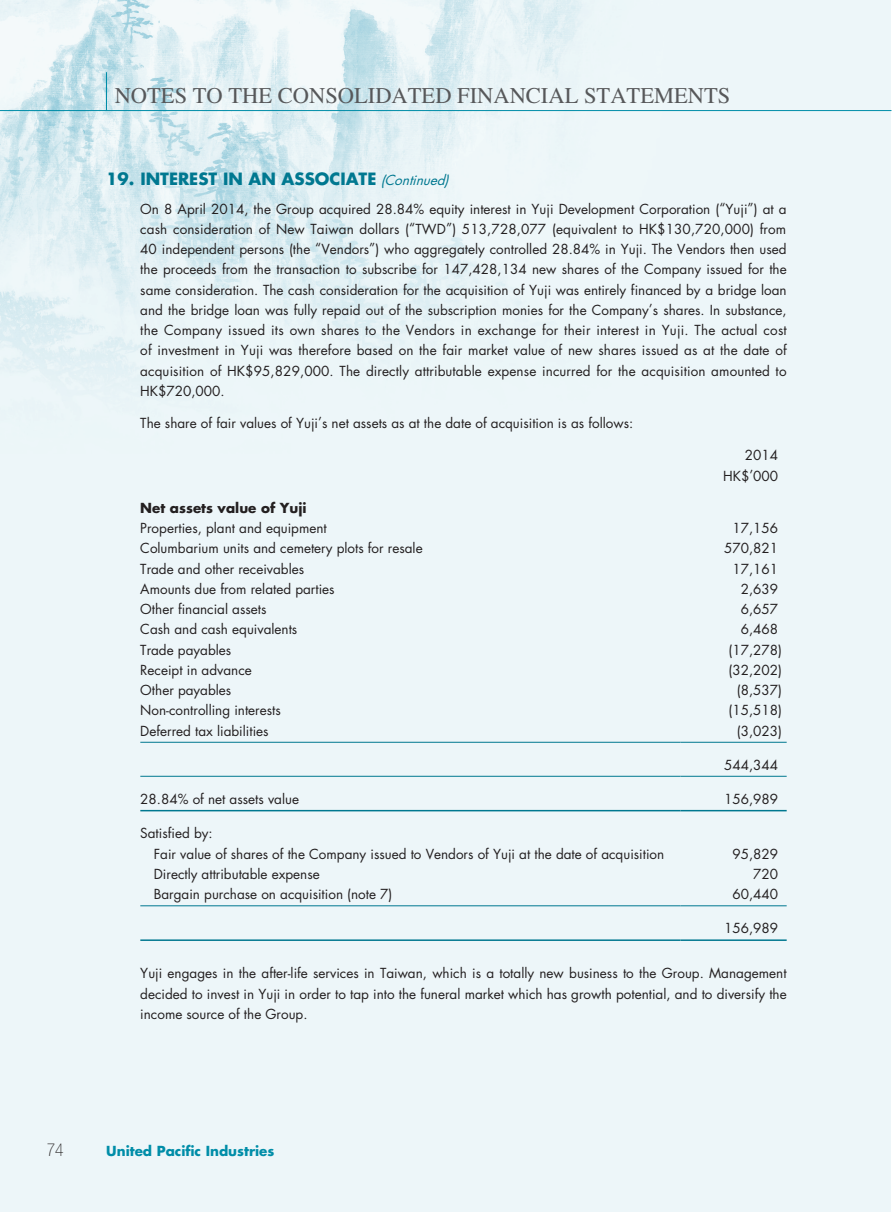
<style>
.page{position:relative;width:893px;height:1212px;background:#fff}
.page>*{position:absolute;margin:0;border:0;box-sizing:border-box;transform-origin:0 0}
.t1{font:22.5px "Times LT Std";color:#57585a}
.t2{font:100 18px "Helvetica Neue LT Std";color:#231f20;scale:.85 1}
._3__標題{font:700 16.5px "Futura Std";color:#007890}
._1__內文{font:13.5px/20.2px "Futura Std";color:#231f20;text-align:justify}
.t3{font:700 13.5px "Futura Std";color:#008da8}
._1__內文-2{font:700 13.5px "Futura Std";color:#231f20}
.s1{font-weight:400;font-style:italic;font-size:13.5px}
</style>
<div class="page">
<img style="left:0;top:0;width:890px;height:1212px">
<hr style="left:106px;top:72px;width:1px;height:37px;background:#008da8">
<hr style="left:0;top:110px;width:891px;height:1px;background:#008da8">
<hr style="left:106px;top:74px;width:1px;height:37px;background:#008da8">
<hr style="left:140px;top:742px;width:540px;height:1px;background:#007890">
<hr style="left:680px;top:742px;width:107px;height:1px;background:#007890">
<hr style="left:140px;top:776px;width:540px;height:1px;background:#007890">
<hr style="left:680px;top:776px;width:107px;height:1px;background:#007890">
<hr style="left:140px;top:810px;width:540px;height:1px;background:#007890">
<hr style="left:680px;top:810px;width:107px;height:1px;background:#007890">
<hr style="left:140px;top:905px;width:540px;height:1px;background:#007890">
<hr style="left:680px;top:905px;width:107px;height:1px;background:#007890">
<hr style="left:140px;top:939px;width:540px;height:2px;background:#007890">
<hr style="left:680px;top:939px;width:107px;height:2px;background:#007890">
<h1 class="t1" style="left:115px;top:83px;width:617px">NOTES TO THE CONSOLIDATED FINANCIAL STATEMENTS</h1>
<p class="_3__標題" style="left:106px;top:168px;width:348px">19. INTEREST IN AN ASSOCIATE <span class="s1">(Continued)</span></p>
<p class="_1__內文" style="left:140px;top:199px;width:648px">On 8 April 2014, the Group acquired 28.84% equity interest in Yuji Development Corporation (“Yuji”) at a cash consideration of New Taiwan dollars (“TWD”) 513,728,077 (equivalent to HK$130,720,000) from 40 independent persons (the “Vendors”) who aggregately controlled 28.84% in Yuji. The Vendors then used the proceeds from the transaction to subscribe for 147,428,134 new shares of the Company issued for the same consideration. The cash consideration for the acquisition of Yuji was entirely financed by a bridge loan and the bridge loan was fully repaid out of the subscription monies for the Company’s shares. In substance, the Company issued its own shares to the Vendors in exchange for their interest in Yuji. The actual cost of investment in Yuji was therefore based on the fair market value of new shares issued as at the date of acquisition of HK$95,829,000. The directly attributable expense incurred for the acquisition amounted to HK$720,000.</p>
<p class="_1__內文" style="left:140px;top:413px;width:494px">The share of fair values of Yuji’s net assets as at the date of acquisition is as follows:</p>
<p class="_1__內文" style="left:745px;top:445px;width:35px">2014</p>
<p class="_1__內文" style="left:723px;top:466px;width:57px">HK$’000</p>
<p class="_1__內文-2" style="left:140px;top:499px;width:168px">Net assets value of Yuji</p>
<p class="_1__內文" style="left:140px;top:518px;width:188px">Properties, plant and equipment</p>
<p class="_1__內文" style="left:732px;top:518px;width:47px">17,156</p>
<p class="_1__內文" style="left:140px;top:538px;width:284px">Columbarium units and cemetery plots for resale</p>
<p class="_1__內文" style="left:724px;top:538px;width:56px">570,821</p>
<p class="_1__內文" style="left:140px;top:559px;width:165px">Trade and other receivables</p>
<p class="_1__內文" style="left:732px;top:559px;width:47px">17,161</p>
<p class="_1__內文" style="left:140px;top:579px;width:196px">Amounts due from related parties</p>
<p class="_1__內文" style="left:741px;top:579px;width:39px">2,639</p>
<p class="_1__內文" style="left:140px;top:599px;width:128px">Other financial assets</p>
<p class="_1__內文" style="left:741px;top:599px;width:39px">6,657</p>
<p class="_1__內文" style="left:140px;top:619px;width:159px">Cash and cash equivalents</p>
<p class="_1__內文" style="left:741px;top:619px;width:39px">6,468</p>
<p class="_1__內文" style="left:140px;top:640px;width:92px">Trade payables</p>
<p class="_1__內文" style="left:728px;top:640px;width:55px">(17,278)</p>
<p class="_1__內文" style="left:140px;top:660px;width:113px">Receipt in advance</p>
<p class="_1__內文" style="left:728px;top:660px;width:55px">(32,202)</p>
<p class="_1__內文" style="left:140px;top:680px;width:93px">Other payables</p>
<p class="_1__內文" style="left:737px;top:680px;width:47px">(8,537)</p>
<p class="_1__內文" style="left:140px;top:700px;width:142px">Non-controlling interests</p>
<p class="_1__內文" style="left:728px;top:700px;width:55px">(15,518)</p>
<p class="_1__內文" style="left:140px;top:721px;width:130px">Deferred tax liabilities</p>
<p class="_1__內文" style="left:737px;top:721px;width:47px">(3,023)</p>
<p class="_1__內文" style="left:724px;top:755px;width:56px">544,344</p>
<p class="_1__內文" style="left:140px;top:789px;width:160px">28.84% of net assets value</p>
<p class="_1__內文" style="left:724px;top:789px;width:56px">156,989</p>
<p class="_1__內文" style="left:140px;top:823px;width:74px">Satisfied by:</p>
<p class="_1__內文" style="left:154px;top:844px;width:512px">Fair value of shares of the Company issued to Vendors of Yuji at the date of acquisition</p>
<p class="_1__內文" style="left:732px;top:844px;width:47px">95,829</p>
<p class="_1__內文" style="left:154px;top:864px;width:167px">Directly attributable expense</p>
<p class="_1__內文" style="left:753px;top:864px;width:26px">720</p>
<p class="_1__內文" style="left:154px;top:884px;width:240px">Bargain purchase on acquisition (note 7)</p>
<p class="_1__內文" style="left:732px;top:884px;width:47px">60,440</p>
<p class="_1__內文" style="left:724px;top:918px;width:56px">156,989</p>
<p class="_1__內文" style="left:140px;top:963px;width:648px">Yuji engages in the after-life services in Taiwan, which is a totally new business to the Group. Management decided to invest in Yuji in order to tap into the funeral market which has growth potential, and to diversify the income source of the Group.</p>
<h2 class="t2" style="left:47px;top:1139px;width:22px">74</h2>
<p class="t3" style="left:106px;top:1142px;width:170px">United Pacific Industries</p>
</div>
